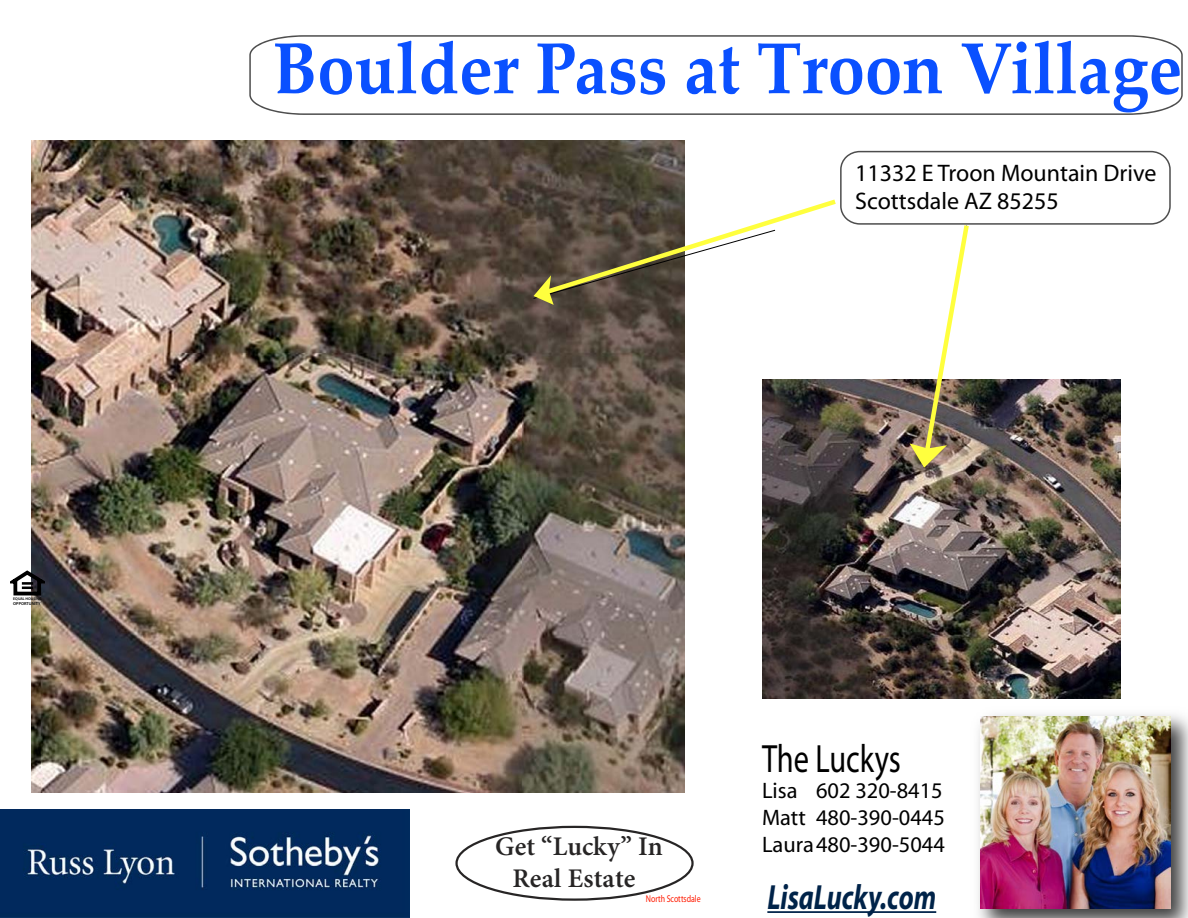
<style>
.page{position:relative;width:1188px;height:918px;background:#fff}
.page>*{position:absolute;margin:0;border:0;box-sizing:border-box;transform-origin:0 0}
.t1{font:700 72.15px "Palatino Linotype";color:#0a50ff;scale:.93 1}
.t2{font:39.6px "Myriad";color:#000;scale:.77 1}
.t3{font:italic 700 35.1px "Myriad";color:#002349;scale:.77 1}
.t4{font:600 27px/31.7px "Minion Pro";letter-spacing:.005em;color:#272525;text-align:center}
.t5{font:24px/28.8px "Myriad Pro";color:#000}
.t6{font:22.5px/26.8px "Myriad";color:#000;text-align:justify}
.t7{font:9.9px "Myriad Pro";letter-spacing:-.005em;color:#ff1a00;scale:.8 1}
.t8{font:600 4.35px "Myriad Pro";color:#000}
.t9{font:600 3.9px "Myriad Pro";color:#000}
</style>
<div class="page">
<img style="left:32px;top:141px;width:652px;height:651px">
<img style="left:978px;top:714px;width:210px;height:204px">
<img style="left:980px;top:716px;width:190px;height:193px">
<hr style="left:767px;top:911px;width:169px;height:2px;background:#002349">
<img style="left:0;top:810px;width:409px;height:108px">
<svg style="left:249px;top:35px;width:934px;height:80px"></svg>
<svg style="left:11px;top:568px;width:34px;height:29px"></svg>
<div style="left:455px;top:826px;width:239px;height:75px;border:2px solid #272525;border-radius:50%"></div>
<img style="left:762px;top:468px;width:358px;height:231px">
<svg style="left:534px;top:151px;width:637px;height:317px"></svg>
<p class="t9" style="left:13px;top:596px;width:30px">EQUAL HOUSING</p>
<p class="t8" style="left:13px;top:601px;width:29px">OPPORTUNITY</p>
<h1 class="t1" style="left:273px;top:17px;width:979px">Boulder Pass at Troon Village</h1>
<p class="t5" style="left:855px;top:158px;width:303px">11332 E Troon Mountain Drive<br>Scottsdale AZ 85255</p>
<p class="t4" style="left:495px;top:831px;width:169px">Get “Lucky” In<br>Real Estate</p>
<p class="t7" style="left:646px;top:892px;width:70px">North Scottsdale</p>
<h2 class="t2" style="left:762px;top:739px;width:182px">The Luckys</h2>
<p class="t6" style="left:762px;top:778px;width:184px">Lisa 602 320-8415<br>Matt 480-390-0445<br>Laura 480-390-5044</p>
<h3 class="t3" style="left:767px;top:879px;width:221px">LisaLucky.com</h3>
</div>
